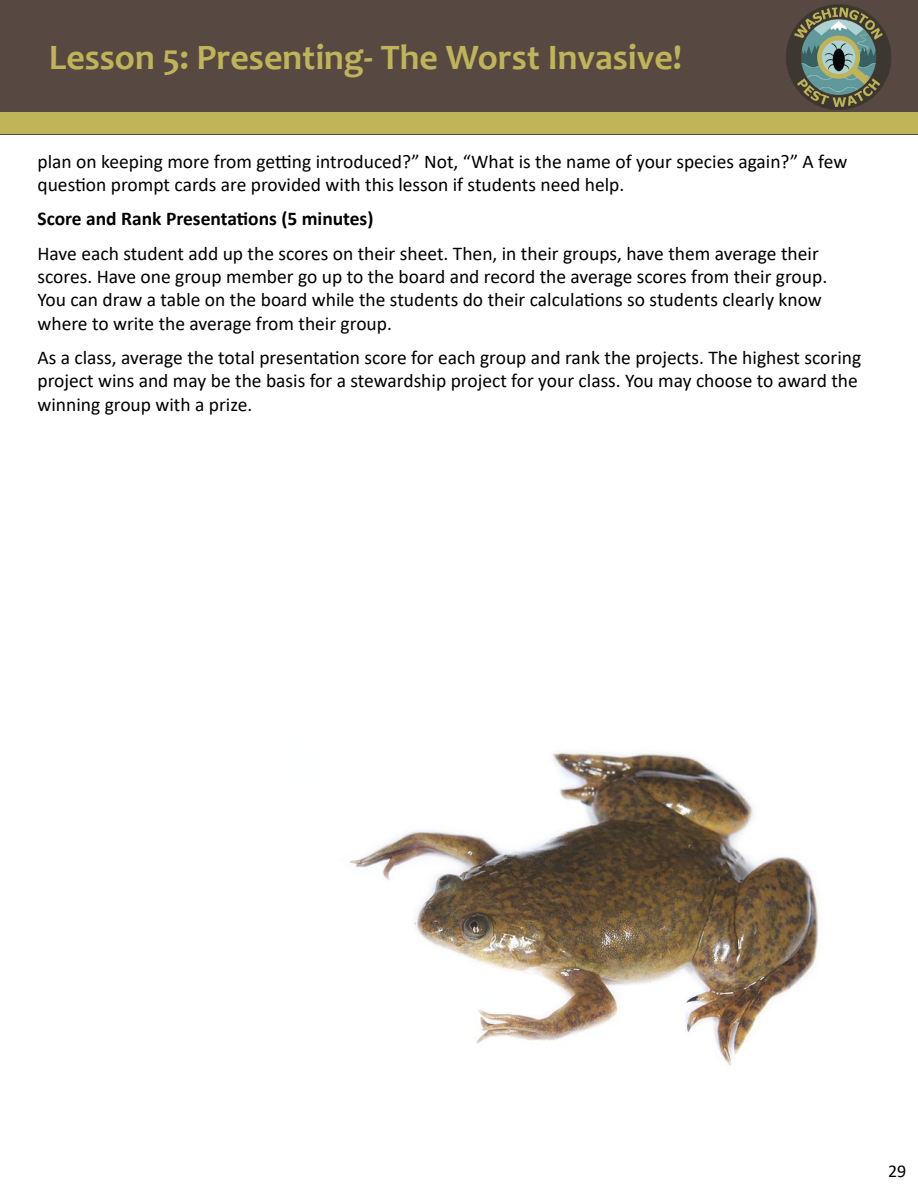
<style>
.page{position:relative;width:918px;height:1188px;background:#fff}
.page>*{position:absolute;margin:0;border:0;box-sizing:border-box;transform-origin:0 0}
.t1{font:700 36px "Candara";color:#bfb458}
.t2{font:19.5px/23.4px "Calibri";color:#000}
.t3{font:700 19.5px "Calibri";color:#000}
.t4{font:18px "Calibri";color:#000}
</style>
<div class="page">
<div style="left:0;top:0;width:918px;height:134px;background:#574842"></div>
<div style="left:0;top:113px;width:918px;height:21px;background:#bfb458"></div>
<img style="left:780px;top:4px;width:118px;height:109px">
<img style="left:349px;top:751px;width:469px;height:315px">
<p class="t1" style="left:49px;top:35px;width:635px">Lesson 5: Presenting- The Worst Invasive!</p>
<p class="t2" style="left:38px;top:149px;width:811px">plan on keeping more from getting introduced?” Not, “What is the name of your species again?” A few question prompt cards are provided with this lesson if students need help.</p>
<p class="t3" style="left:38px;top:205px;width:337px">Score and Rank Presentations (5 minutes)</p>
<p class="t2" style="left:38px;top:241px;width:791px">Have each student add up the scores on their sheet. Then, in their groups, have them average their scores. Have one group member go up to the board and record the average scores from their group.<br>You can draw a table on the board while the students do their calculations so students clearly know where to write the average from their group.</p>
<p class="t2" style="left:38px;top:345px;width:825px">As a class, average the total presentation score for each group and rank the projects. The highest scoring project wins and may be the basis for a stewardship project for your class. You may choose to award the winning group with a prize.</p>
<p class="t4" style="left:888px;top:1158px;width:20px">29</p>
</div>
